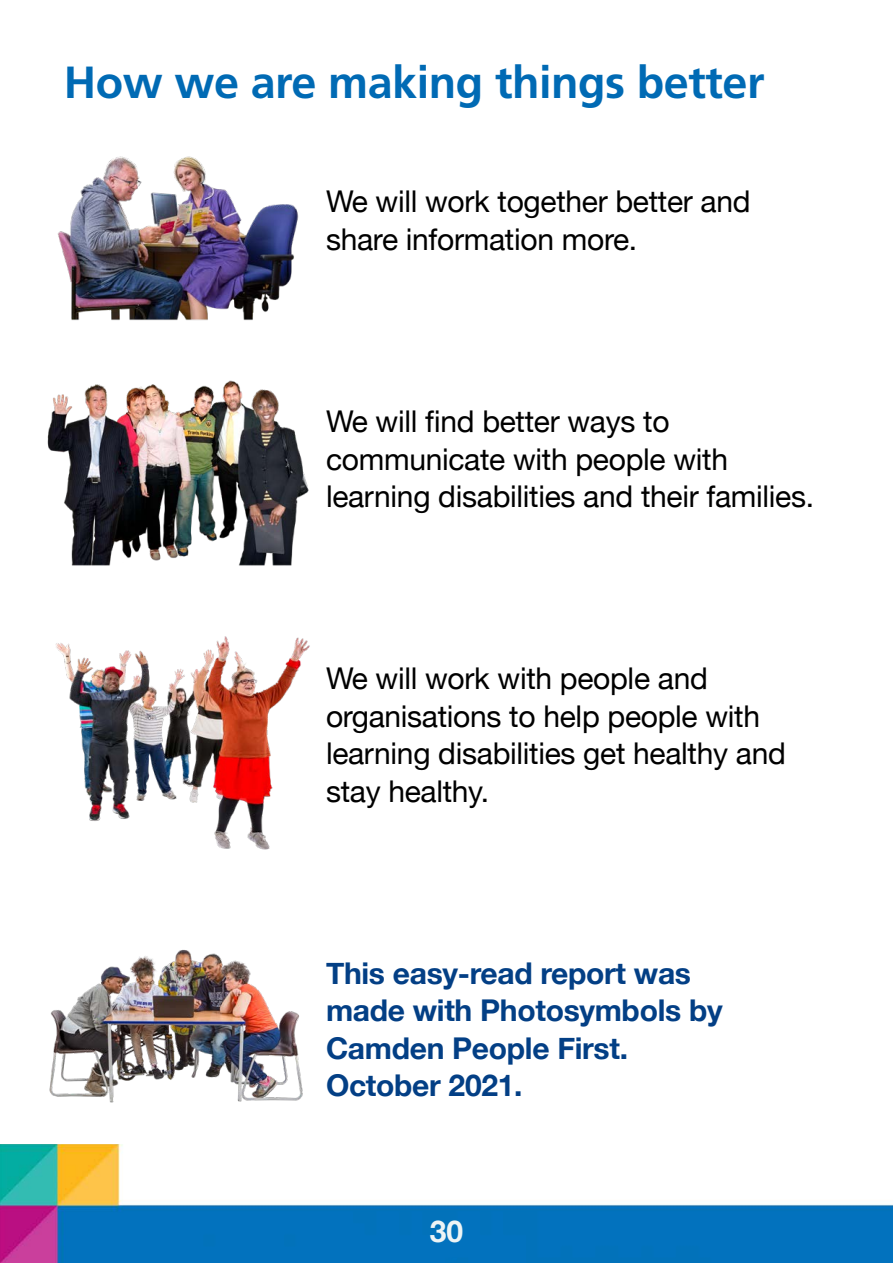
<style>
.page{position:relative;width:893px;height:1263px;background:#fff}
.page>*{position:absolute;margin:0;border:0;box-sizing:border-box;transform-origin:0 0}
.t1{font:700 45px "Frutiger LT Std";letter-spacing:-.01em;color:#006ab4}
.t2{font:30px/37.5px "Helvetica Neue";letter-spacing:-.01em;color:#000}
.t3{font:700 30px/37.5px "Helvetica Neue";letter-spacing:-.01em;color:#033f85}
.t4{font:700 30px "Helvetica Neue";color:#edf4f5}
</style>
<div class="page">
<img style="left:0;top:1144px;width:893px;height:119px">
<img style="left:55px;top:636px;width:255px;height:214px">
<img style="left:49px;top:950px;width:254px;height:202px">
<img style="left:57px;top:156px;width:242px;height:165px">
<img style="left:47px;top:380px;width:262px;height:186px">
<h1 class="t1" style="left:64px;top:55px;width:702px">How we are making things better</h1>
<p class="t2" style="left:326px;top:185px;width:426px">We will work together better and share information more.</p>
<p class="t2" style="left:326px;top:404px;width:490px">We will find better ways to communicate with people with learning disabilities and their families.</p>
<p class="t2" style="left:326px;top:661px;width:461px">We will work with people and organisations to help people with learning disabilities get healthy and stay healthy.</p>
<h2 class="t3" style="left:326px;top:955px;width:398px">This easy-read report was made with Photosymbols by<br>Camden People First.<br>October 2021.</h2>
<p class="t4" style="left:430px;top:1208px;width:35px">30</p>
</div>
